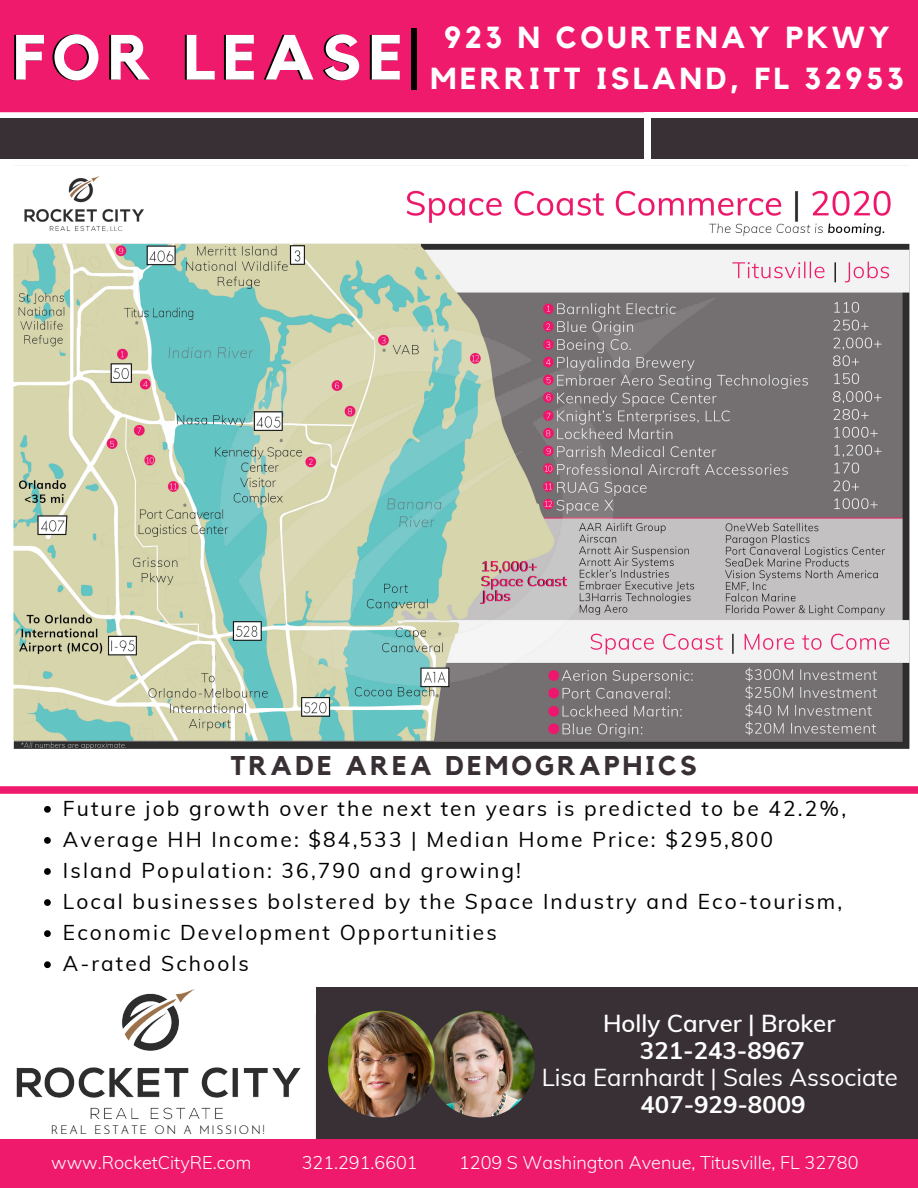
<style>
.page{position:relative;width:918px;height:1188px;background:#ef1a6c}
.page>*{position:absolute;margin:0;border:0;box-sizing:border-box;transform-origin:0 0}
.t1{font:700 63px "Kollektif";letter-spacing:.12em;color:#000}
.t2{font:700 30.3px/40.5px "Kollektif";letter-spacing:.12em;color:#fff;text-align:center}
.t3{font:700 27px "Kollektif";letter-spacing:.12em;color:#393035}
.t4{font:24px "Muli";color:#fff}
.t5{font:700 24px "Muli";color:#fff}
.t6{font:600 24px "Muli";color:#fff}
.t7{font:21px/31px "Muli";letter-spacing:.1em;color:#000}
.t8{font:300 18px "Muli";color:#fff}
.t9{font:300 12px "Josefin Sans";letter-spacing:.14em;color:#000}
</style>
<div class="page">
<div style="left:0;top:805px;width:918px;height:383px;background:#fff"></div>
<div style="left:0;top:158px;width:918px;height:792px;background:#fff"></div>
<div style="left:822px;top:987px;width:96px;height:152px;background:#393035"></div>
<div style="left:316px;top:987px;width:506px;height:201px;background:#393035"></div>
<div style="left:0;top:1139px;width:918px;height:49px;background:#ef1a6c"></div>
<svg style="left:0;top:112px;width:644px;height:6px;background:#fef5f9"></svg>
<img style="left:428px;top:1011px;width:107px;height:107px;border-radius:50%">
<img style="left:328px;top:1011px;width:107px;height:107px;border-radius:50%">
<img style="left:16px;top:989px;width:300px;height:137px">
<div style="left:0;top:118px;width:918px;height:40px;background:#393035"></div>
<div style="left:644px;top:112px;width:274px;height:50px;background:#fff"></div>
<img style="left:13px;top:165px;width:897px;height:584px">
<svg style="left:44px;top:837px;width:7px;height:7px"></svg>
<svg style="left:44px;top:868px;width:7px;height:7px"></svg>
<svg style="left:44px;top:899px;width:7px;height:7px"></svg>
<svg style="left:44px;top:930px;width:7px;height:7px"></svg>
<svg style="left:44px;top:961px;width:7px;height:7px"></svg>
<svg style="left:0;top:786px;width:918px;height:27px"></svg>
<div style="left:651px;top:118px;width:267px;height:41px;background:#393035"></div>
<h1 class="t1" style="left:11px;top:29px;width:411px">FOR LEASE|</h1>
<h2 class="t2" style="left:430px;top:19px;width:475px">923 N COURTENAY PKWY<br>MERRITT ISLAND, FL 32953</h2>
<p class="t3" style="left:231px;top:753px;width:468px">TRADE AREA DEMOGRAPHICS</p>
<p class="t7" style="left:63px;top:793px;width:785px">Future job growth over the next ten years is predicted to be 42.2%, Average HH Income: $84,533 | Median Home Price: $295,800<br>Island Population: 36,790 and growing!<br>Local businesses bolstered by the Space Industry and Eco-tourism, Economic Development Opportunities<br>A-rated Schools</p>
<p class="t6" style="left:603px;top:1008px;width:234px">Holly Carver | Broker</p>
<p class="t5" style="left:640px;top:1035px;width:167px">321-243-8967</p>
<p class="t9" style="left:51px;top:1125px;width:216px">REAL ESTATE ON A MISSION!</p>
<p class="t4" style="left:542px;top:1061px;width:358px">Lisa Earnhardt | Sales Associate</p>
<p class="t5" style="left:641px;top:1088px;width:167px">407-929-8009</p>
<p class="t8" style="left:51px;top:1151px;width:202px">www.RocketCityRE.com</p>
<p class="t8" style="left:302px;top:1151px;width:117px">321.291.6601</p>
<p class="t8" style="left:459px;top:1151px;width:401px">1209 S Washington Avenue, Titusville, FL 32780</p>
</div>
